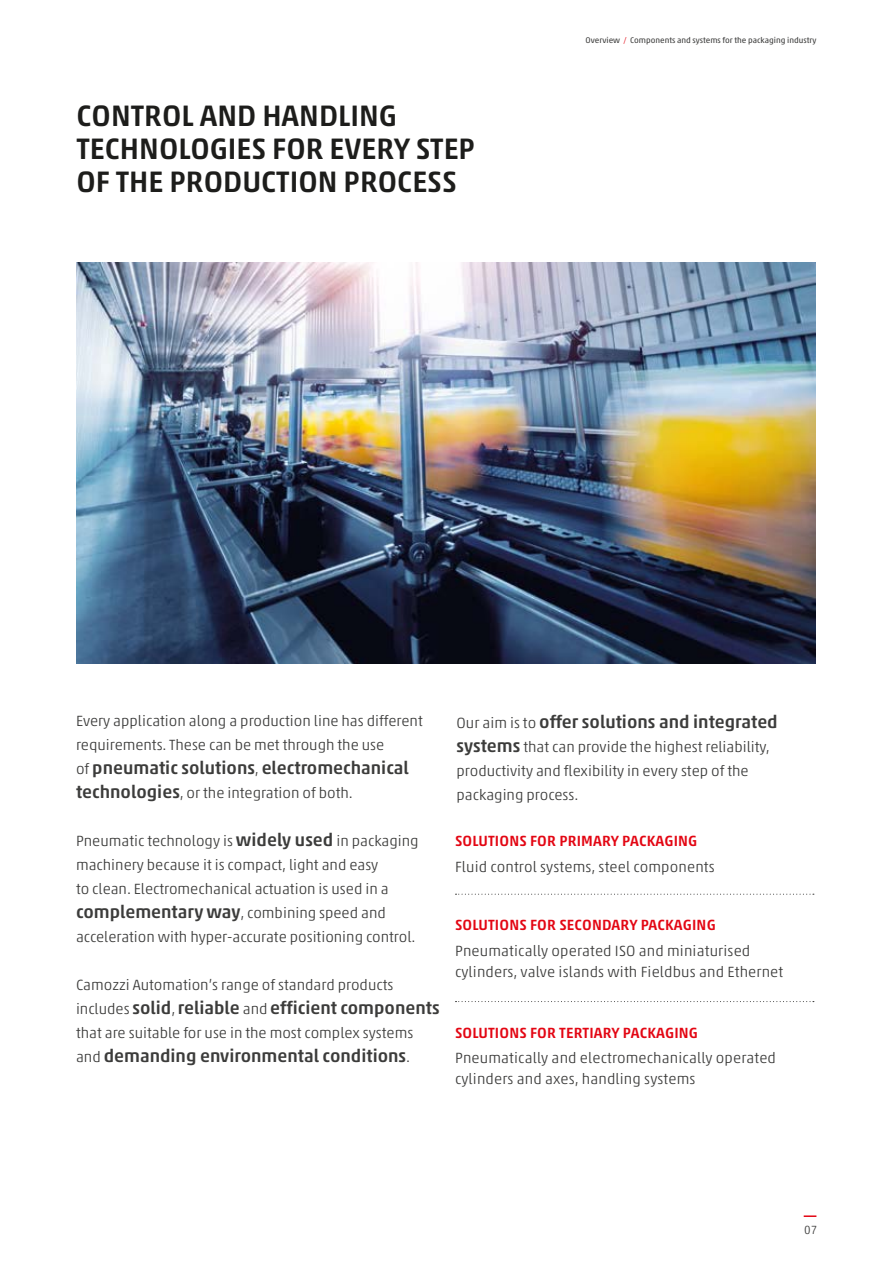
<style>
.page{position:relative;width:893px;height:1263px;background:#fff}
.page>*{position:absolute;margin:0;border:0;box-sizing:border-box;transform-origin:0 0}
.t1{font:500 30px/33px "Akko W1 G";color:#1d1d1b}
.t2{font:500 18px "Akko W1 G";color:#3c3c3b}
.t3{font:300 15px/24px "Akko W1 G";color:#3c3c3b}
.t4{font:500 15px "Akko W1 G";letter-spacing:.01em;color:#e30613}
.t5{font:300 12px "Akko W1 G";color:#3c3c3b}
.t6{font:8.25px "Akko W1 G";color:#3c3c3b}
.s1{font-weight:300;color:#e30613}
.s2{font-weight:300;font-size:15px}
.s3{font-weight:500;font-size:18px}
</style>
<div class="page">
<svg style="left:804px;top:1215px;width:12px;height:2px"></svg>
<img style="left:77px;top:262px;width:738px;height:401px">
<svg style="left:455px;top:894px;width:359px;height:1px"></svg>
<svg style="left:455px;top:1001px;width:359px;height:1px"></svg>
<h1 class="t1" style="left:77px;top:97px;width:400px">CONTROL AND HANDLING<br>TECHNOLOGIES FOR EVERY STEP<br>OF THE PRODUCTION PROCESS</h1>
<p class="t6" style="left:586px;top:34px;width:232px">Overview <span class="s1">/</span> Components and systems for the packaging industry</p>
<p class="t3" style="left:76px;top:708px;width:348px">Every application along a production line has different requirements. These can be met through the use</p>
<p class="t2" style="left:76px;top:755px;width:334px"><span class="s2">of</span> pneumatic solutions<span class="s2">,</span> electromechanical</p>
<p class="t3" style="left:76px;top:780px;width:278px"><span class="s3">technologies</span>, or the integration of both.</p>
<p class="t3" style="left:76px;top:828px;width:344px">Pneumatic technology is <span class="s3">widely used</span> in packaging machinery because it is compact, light and easy<br>to clean. Electromechanical actuation is used in a <span class="s3">complementary way</span>, combining speed and acceleration with hyper-accurate positioning control.</p>
<p class="t3" style="left:76px;top:972px;width:319px">Camozzi Automation’s range of standard products</p>
<p class="t2" style="left:76px;top:995px;width:365px"><span class="s2">includes</span> solid<span class="s2">,</span> reliable <span class="s2">and</span> efficient components</p>
<p class="t3" style="left:76px;top:1020px;width:339px">that are suitable for use in the most complex systems</p>
<p class="t2" style="left:76px;top:1043px;width:336px"><span class="s2">and</span> demanding environmental conditions<span class="s2">.</span></p>
<p class="t2" style="left:457px;top:709px;width:323px"><span class="s2">Our aim is to</span> offer solutions and integrated</p>
<p class="t3" style="left:457px;top:734px;width:315px"><span class="s3">systems</span> that can provide the highest reliability, productivity and flexibility in every step of the packaging process.</p>
<p class="t4" style="left:455px;top:830px;width:244px">SOLUTIONS FOR PRIMARY PACKAGING</p>
<p class="t3" style="left:455px;top:853px;width:261px">Fluid control systems, steel components</p>
<p class="t4" style="left:455px;top:914px;width:262px">SOLUTIONS FOR SECONDARY PACKAGING</p>
<p class="t3" style="left:455px;top:939px;width:330px;line-height:21px">Pneumatically operated ISO and miniaturised cylinders, valve islands with Fieldbus and Ethernet</p>
<p class="t4" style="left:455px;top:1021px;width:244px">SOLUTIONS FOR TERTIARY PACKAGING</p>
<p class="t3" style="left:455px;top:1047px;width:322px;line-height:21px">Pneumatically and electromechanically operated cylinders and axes, handling systems</p>
<p class="t5" style="left:804px;top:1221px;width:15px">07</p>
</div>
